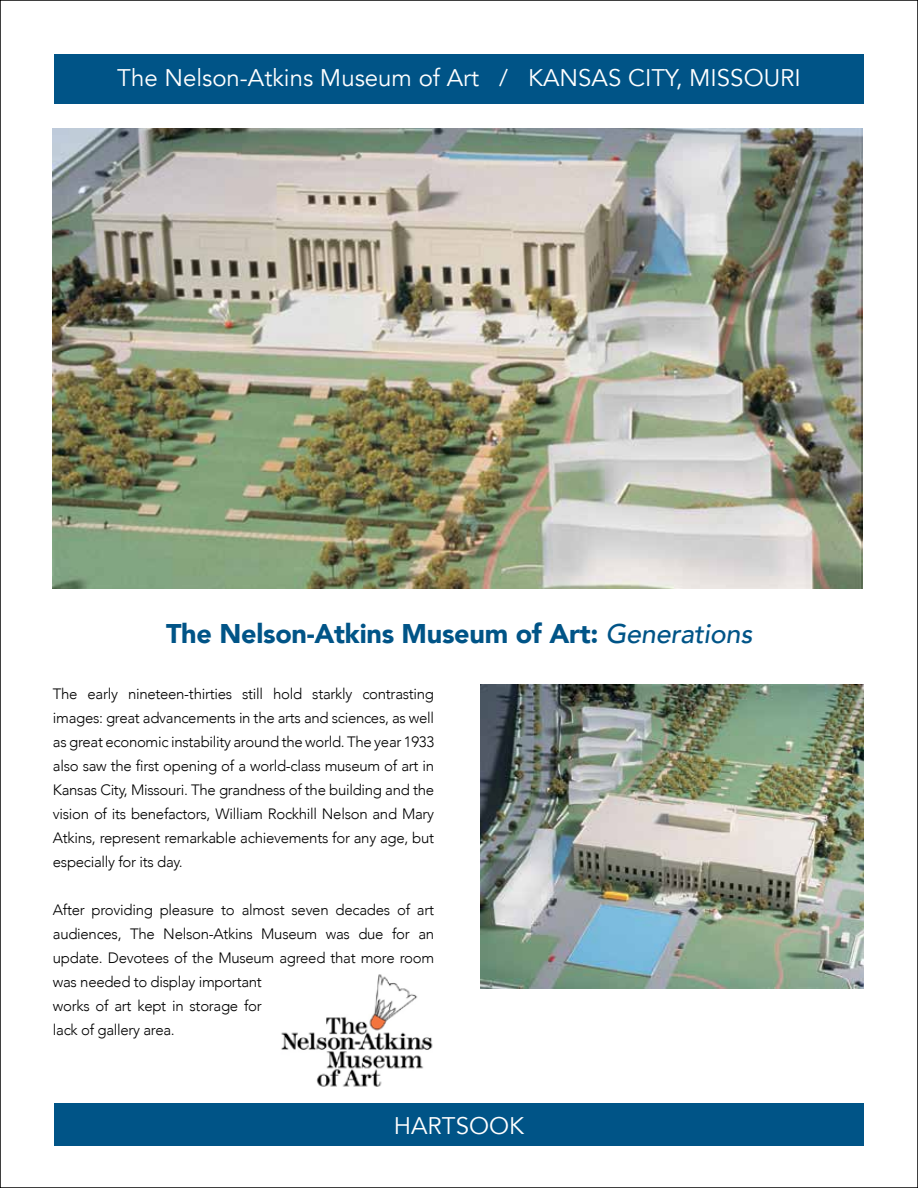
<style>
.page{position:relative;width:918px;height:1188px;background:#fff}
.page>*{position:absolute;margin:0;border:0;box-sizing:border-box;transform-origin:0 0}
.t1{font:900 27px "Avenir LT";letter-spacing:-.01em;color:#005487}
.t2{font:24px "Avenir LT";color:#fff}
.t3{font:300 15px/24px "Avenir";letter-spacing:-.02em;color:#000;text-align:justify}
.s1{font-family:"Avenir";font-weight:500;font-style:italic}
</style>
<div class="page">
<div style="left:54px;top:54px;width:810px;height:50px;background:#005487"></div>
<div style="left:54px;top:1104px;width:810px;height:42px;background:#005487"></div>
<img style="left:53px;top:129px;width:810px;height:460px">
<img style="left:281px;top:974px;width:152px;height:113px">
<img style="left:481px;top:685px;width:383px;height:304px">
<h2 class="t2" style="left:117px;top:64px;width:685px">The Nelson-Atkins Museum of Art / KANSAS CITY, MISSOURI</h2>
<h1 class="t1" style="left:166px;top:617px;width:588px">The Nelson-Atkins Museum of Art: <span class="s1">Generations</span></h1>
<p class="t3" style="left:53px;top:682px;width:383px">The early nineteen-thirties still hold starkly contrasting images: great advancements in the arts and sciences, as well as great economic instability around the world. The year 1933 also saw the first opening of a world-class museum of art in Kansas City, Missouri. The grandness of the building and the vision of its benefactors, William Rockhill Nelson and Mary Atkins, represent remarkable achievements for any age, but especially for its day.</p>
<p class="t3" style="left:53px;top:898px;width:383px;text-align:left">After providing pleasure to almost seven decades of art audiences, The Nelson-Atkins Museum was due for an update. Devotees of the Museum agreed that more room was needed to display important<br>works of art kept in storage for<br>lack of gallery area.</p>
<h2 class="t2" style="left:394px;top:1112px;width:132px">HARTSOOK</h2>
</div>
